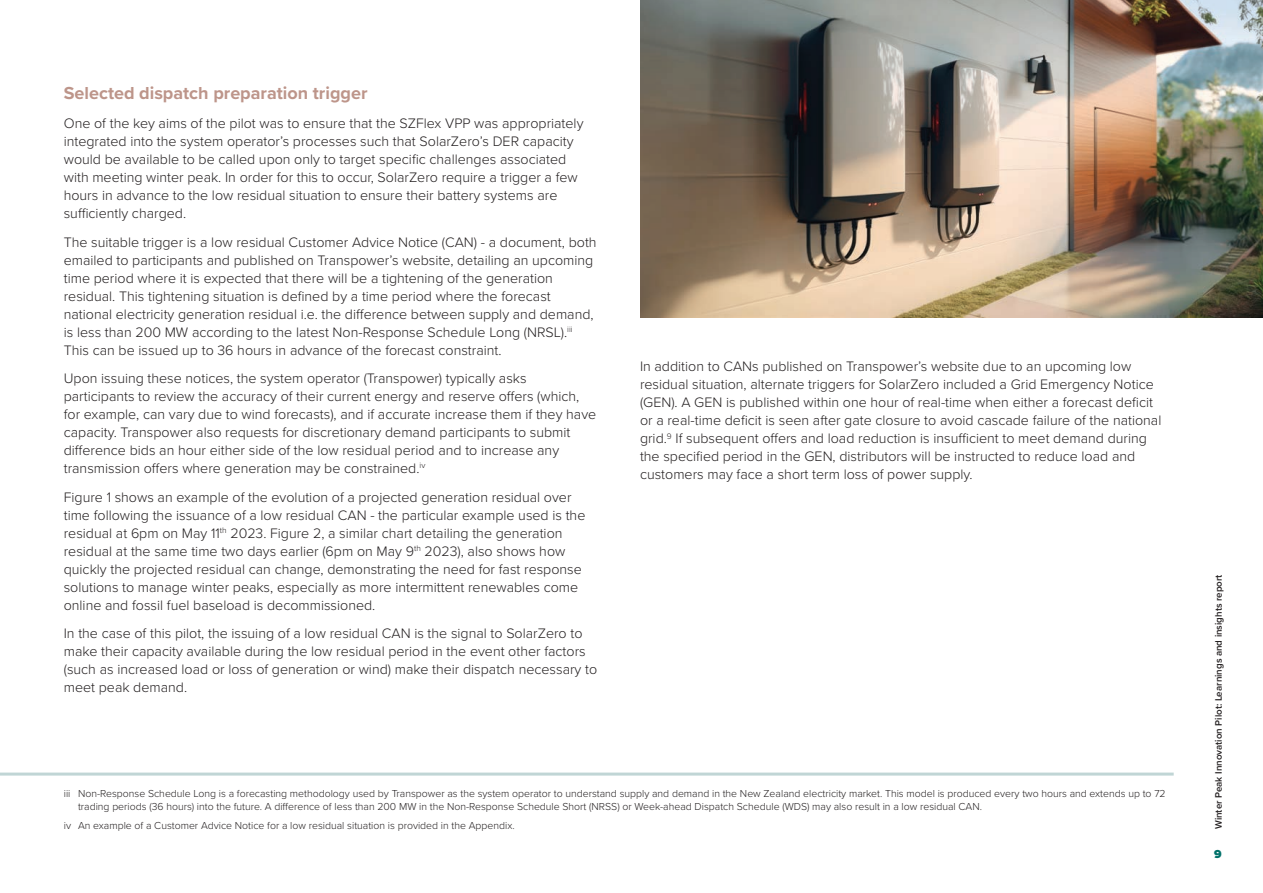
<style>
.page{position:relative;width:1263px;height:893px;background:#fff}
.page>*{position:absolute;margin:0;border:0;box-sizing:border-box;transform-origin:0 0}
.t1{font:700 18px "Proxima Nova";color:#bd958a}
.t2{font:300 14.25px/18px "Proxima Nova";color:#231f20}
.t3{font:900 12px "Proxima Nova";color:#00716a}
.t4{font:300 10.5px/12.6px "Proxima Nova";color:#231f20}
.t5{font:600 9.75px "Proxima Nova";color:#231f20}
</style>
<div class="page">
<hr style="left:0;top:773px;width:1174px;height:3px;background:#c0d5d5">
<img style="left:640px;top:0;width:623px;height:318px">
<p class="t1" style="left:64px;top:80px;width:305px">Selected dispatch preparation trigger</p>
<p class="t2" style="left:64px;top:113px;width:521px">One of the key aims of the pilot was to ensure that the SZFlex VPP was appropriately integrated into the system operator’s processes such that SolarZero’s DER capacity would be available to be called upon only to target specific challenges associated with meeting winter peak. In order for this to occur, SolarZero require a trigger a few hours in advance to the low residual situation to ensure their battery systems are sufficiently charged.</p>
<p class="t2" style="left:64px;top:232px;width:534px">The suitable trigger is a low residual Customer Advice Notice (CAN) - a document, both emailed to participants and published on Transpower’s website, detailing an upcoming time period where it is expected that there will be a tightening of the generation residual. This tightening situation is defined by a time period where the forecast national electricity generation residual i.e. the difference between supply and demand, is less than 200 MW according to the latest Non-Response Schedule Long (NRSL).<sup>iii </sup>This can be issued up to 36 hours in advance of the forecast constraint.</p>
<p class="t2" style="left:64px;top:369px;width:534px">Upon issuing these notices, the system operator (Transpower) typically asks participants to review the accuracy of their current energy and reserve offers (which, for example, can vary due to wind forecasts), and if accurate increase them if they have capacity. Transpower also requests for discretionary demand participants to submit difference bids an hour either side of the low residual period and to increase any transmission offers where generation may be constrained.<sup>iv</sup></p>
<p class="t2" style="left:64px;top:487px;width:523px">Figure 1 shows an example of the evolution of a projected generation residual over time following the issuance of a low residual CAN - the particular example used is the residual at 6pm on May 11<sup>th</sup> 2023. Figure 2, a similar chart detailing the generation residual at the same time two days earlier (6pm on May 9<sup>th</sup> 2023), also shows how quickly the projected residual can change, demonstrating the need for fast response solutions to manage winter peaks, especially as more intermittent renewables come online and fossil fuel baseload is decommissioned.</p>
<p class="t2" style="left:64px;top:624px;width:535px">In the case of this pilot, the issuing of a low residual CAN is the signal to SolarZero to make their capacity available during the low residual period in the event other factors (such as increased load or loss of generation or wind) make their dispatch necessary to meet peak demand.</p>
<p class="t2" style="left:640px;top:357px;width:523px">In addition to CANs published on Transpower’s website due to an upcoming low residual situation, alternate triggers for SolarZero included a Grid Emergency Notice (GEN). A GEN is published within one hour of real-time when either a forecast deficit or a real-time deficit is seen after gate closure to avoid cascade failure of the national grid.<sup>9</sup> If subsequent offers and load reduction is insufficient to meet demand during the specified period in the GEN, distributors will be instructed to reduce load and customers may face a short term loss of power supply.</p>
<p class="t4" style="left:78px;top:787px;width:1089px;text-indent:-14px">iii Non-Response Schedule Long is a forecasting methodology used by Transpower as the system operator to understand supply and demand in the New Zealand electricity market. This model is produced every two hours and extends up to 72 trading periods (36 hours) into the future. A difference of less than 200 MW in the Non-Response Schedule Short (NRSS) or Week-ahead Dispatch Schedule (WDS) may also result in a low residual CAN.</p>
<p class="t4" style="left:64px;top:819px;width:452px">iv An example of a Customer Advice Notice for a low residual situation is provided in the Appendix.</p>
<p class="t5" style="left:1211px;top:829px;width:256px;rotate:-90deg">Winter Peak Innovation Pilot: Learnings and insights report</p>
<p class="t3" style="left:1214px;top:845px;width:9px">9</p>
</div>
